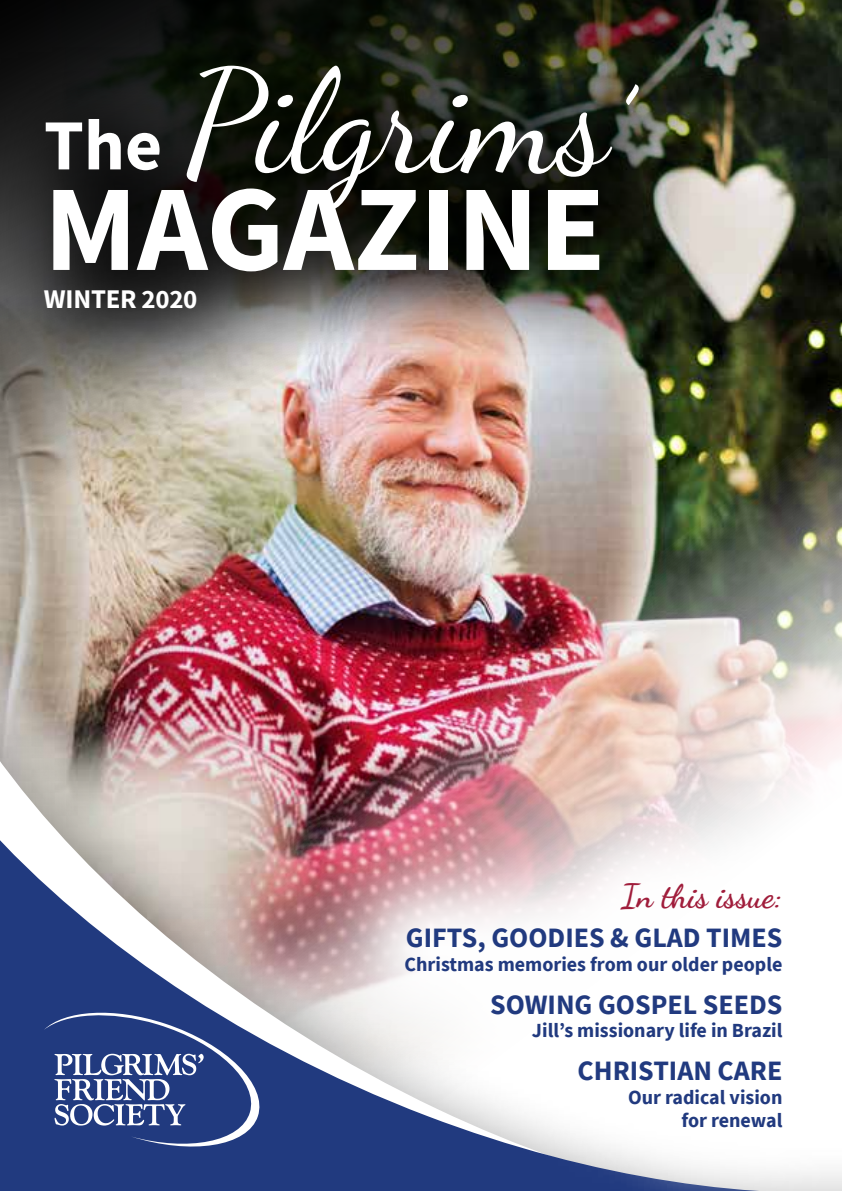
<style>
.page{position:relative;width:842px;height:1191px;background:#fff}
.page>*{position:absolute;margin:0;border:0;box-sizing:border-box;transform-origin:0 0}
.t1{font:144px "Dancing Script";color:#fff}
.t2{font:700 122.6px "Source Sans Pro";color:#fff}
.t3{font:700 33.4px "Dancing Script";color:#a01d3b}
.t4{font:700 28px "Source Sans Pro";color:#213a7f}
.t5{font:700 27px "Source Sans Pro";letter-spacing:-.01em;color:#fff}
.t6{font:700 20px/23.6px "Source Sans Pro";color:#213a7f;text-align:right}
.s1{font-family:"Source Sans Pro";font-weight:700;font-size:72px}
</style>
<div class="page">
<img style="left:0;top:591px;width:842px;height:600px">
<svg style="left:44px;top:1006px;width:224px;height:149px;background:#445993"></svg>
<svg style="left:321px;top:799px;width:521px;height:392px"></svg>
<img style="left:0;top:0;width:842px;height:591px">
<div style="left:0;top:0;width:734px;height:405px;background:#000;opacity:.87"></div>
<h1 class="t1" style="left:44px;top:37px;width:584px"><span class="s1">The</span> Pilgrims’</h1>
<h2 class="t2" style="left:44px;top:146px;width:563px">MAGAZINE</h2>
<h3 class="t5" style="left:44px;top:280px;width:155px">WINTER 2020</h3>
<h3 class="t3" style="left:621px;top:875px;width:163px">In this issue:</h3>
<h3 class="t4" style="left:406px;top:919px;width:378px">GIFTS, GOODIES &amp; GLAD TIMES</h3>
<p class="t6" style="left:404px;top:952px;width:379px">Christmas memories from our older people</p>
<h3 class="t4" style="left:490px;top:985px;width:294px">SOWING GOSPEL SEEDS</h3>
<p class="t6" style="left:532px;top:1018px;width:252px">Jill’s missionary life in Brazil</p>
<h3 class="t4" style="left:577px;top:1052px;width:206px">CHRISTIAN CARE</h3>
<p class="t6" style="left:628px;top:1085px;width:156px">Our radical vision for renewal</p>
</div>
